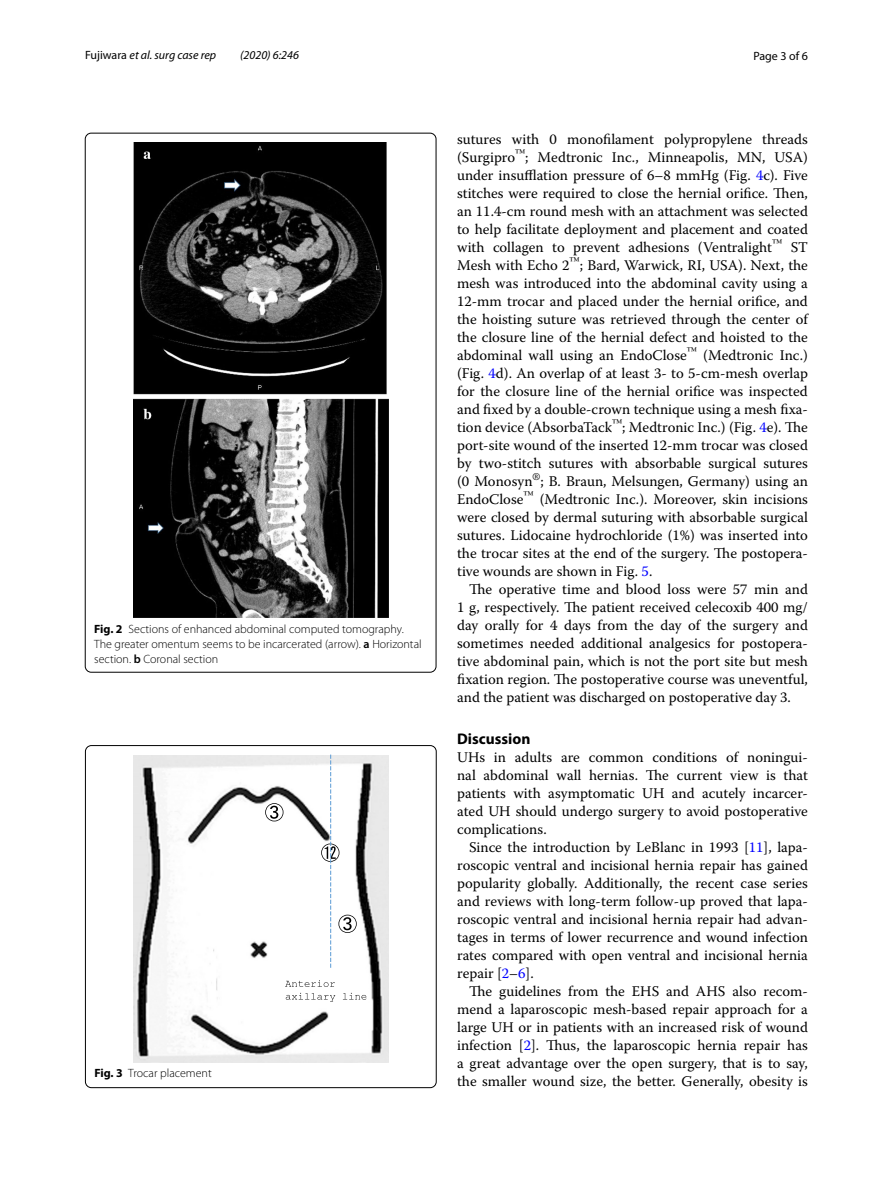
<style>
.page{position:relative;width:893px;height:1187px;background:#fff}
.page>*{position:absolute;margin:0;border:0;box-sizing:border-box;transform-origin:0 0}
.t1{font:700 15.45px "Myriad Pro";color:#000}
.t2{font:14.7px/18px "Warnock Pro";color:#000;text-align:justify}
.t3{font:300 12px/15px "Myriad Pro";color:#000}
.t4{font:italic 12px "Myriad Pro";color:#000}
.t5{font:12px "Myriad Pro";color:#000}
.s1{font-style:normal}
.s2{font-weight:700}
.s3{font-weight:600}
.s4{color:#00f}
</style>
<div class="page">
<img style="left:133px;top:142px;width:255px;height:476px">
<img style="left:133px;top:755px;width:255px;height:307px">
<svg style="left:265px;top:803px;width:18px;height:18px"></svg>
<svg style="left:321px;top:754px;width:36px;height:214px"></svg>
<svg style="left:285px;top:980px;width:50px;height:6px"></svg>
<svg style="left:286px;top:992px;width:49px;height:9px"></svg>
<svg style="left:343px;top:992px;width:23px;height:7px"></svg>
<div style="left:85px;top:745px;width:351px;height:342px;border:1px solid #000;border-radius:6px"></div>
<p class="t4" style="left:85px;top:48px;width:133px"><span class="s1">Fujiwara</span> et al. surg case rep</p>
<p class="t4" style="left:240px;top:48px;width:60px">(2020) 6:246</p>
<p class="t5" style="left:753px;top:48px;width:56px">Page 3 of 6</p>
<p class="t3" style="left:94px;top:621px;width:329px"><span class="s2">Fig. 2</span> Sections of enhanced abdominal computed tomography.<br>The greater omentum seems to be incarcerated (arrow). <span class="s3">a</span> Horizontal section. <span class="s3">b</span> Coronal section</p>
<p class="t3" style="left:94px;top:1065px;width:119px"><span class="s2">Fig. 3</span> Trocar placement</p>
<p class="t2" style="left:457px;top:130px;width:352px">sutures with 0 monofilament polypropylene threads (Surgipro<sup>™</sup>; Medtronic Inc., Minneapolis, MN, USA) under insufflation pressure of 6–8 mmHg (Fig. <span class="s4">4</span>c). Five stitches were required to close the hernial orifice. Then, an 11.4-cm round mesh with an attachment was selected to help facilitate deployment and placement and coated with collagen to prevent adhesions (Ventralight<sup>™</sup> ST Mesh with Echo 2<sup>™</sup>; Bard, Warwick, RI, USA). Next, the mesh was introduced into the abdominal cavity using a 12-mm trocar and placed under the hernial orifice, and the hoisting suture was retrieved through the center of the closure line of the hernial defect and hoisted to the abdominal wall using an EndoClose<sup>™</sup> (Medtronic Inc.) (Fig. <span class="s4">4</span>d). An overlap of at least 3- to 5-cm-mesh overlap for the closure line of the hernial orifice was inspected and fixed by a double-crown technique using a mesh fixa&shy;tion device (AbsorbaTack<sup>™</sup>; Medtronic Inc.) (Fig. <span class="s4">4</span>e). The port-site wound of the inserted 12-mm trocar was closed by two-stitch sutures with absorbable surgical sutures (0 Monosyn<sup>®</sup>; B. Braun, Melsungen, Germany) using an EndoClose<sup>™</sup> (Medtronic Inc.). Moreover, skin incisions were closed by dermal suturing with absorbable surgical sutures. Lidocaine hydrochloride (1%) was inserted into the trocar sites at the end of the surgery. The postopera&shy;tive wounds are shown in Fig. <span class="s4">5</span>.</p>
<p class="t2" style="left:457px;top:580px;width:352px;text-indent:12px">The operative time and blood loss were 57 min and 1 g, respectively. The patient received celecoxib 400 mg/ day orally for 4 days from the day of the surgery and sometimes needed additional analgesics for postopera&shy;tive abdominal pain, which is not the port site but mesh fixation region. The postoperative course was uneventful, and the patient was discharged on postoperative day 3.</p>
<p class="t1" style="left:457px;top:728px;width:75px">Discussion</p>
<p class="t2" style="left:457px;top:747px;width:352px">UHs in adults are common conditions of noningui&shy;nal abdominal wall hernias. The current view is that patients with asymptomatic UH and acutely incarcer&shy;ated UH should undergo surgery to avoid postoperative complications.</p>
<p class="t2" style="left:457px;top:837px;width:352px;text-indent:12px">Since the introduction by LeBlanc in 1993 [<span class="s4">11</span>], lapa&shy;roscopic ventral and incisional hernia repair has gained popularity globally. Additionally, the recent case series and reviews with long-term follow-up proved that lapa&shy;roscopic ventral and incisional hernia repair had advan&shy;tages in terms of lower recurrence and wound infection rates compared with open ventral and incisional hernia repair [<span class="s4">2</span>–<span class="s4">6</span>].</p>
<p class="t2" style="left:457px;top:981px;width:352px;text-indent:12px">The guidelines from the EHS and AHS also recom&shy;mend a laparoscopic mesh-based repair approach for a large UH or in patients with an increased risk of wound infection [<span class="s4">2</span>]. Thus, the laparoscopic hernia repair has a great advantage over the open surgery, that is to say, the smaller wound size, the better. Generally, obesity is</p>
</div>
